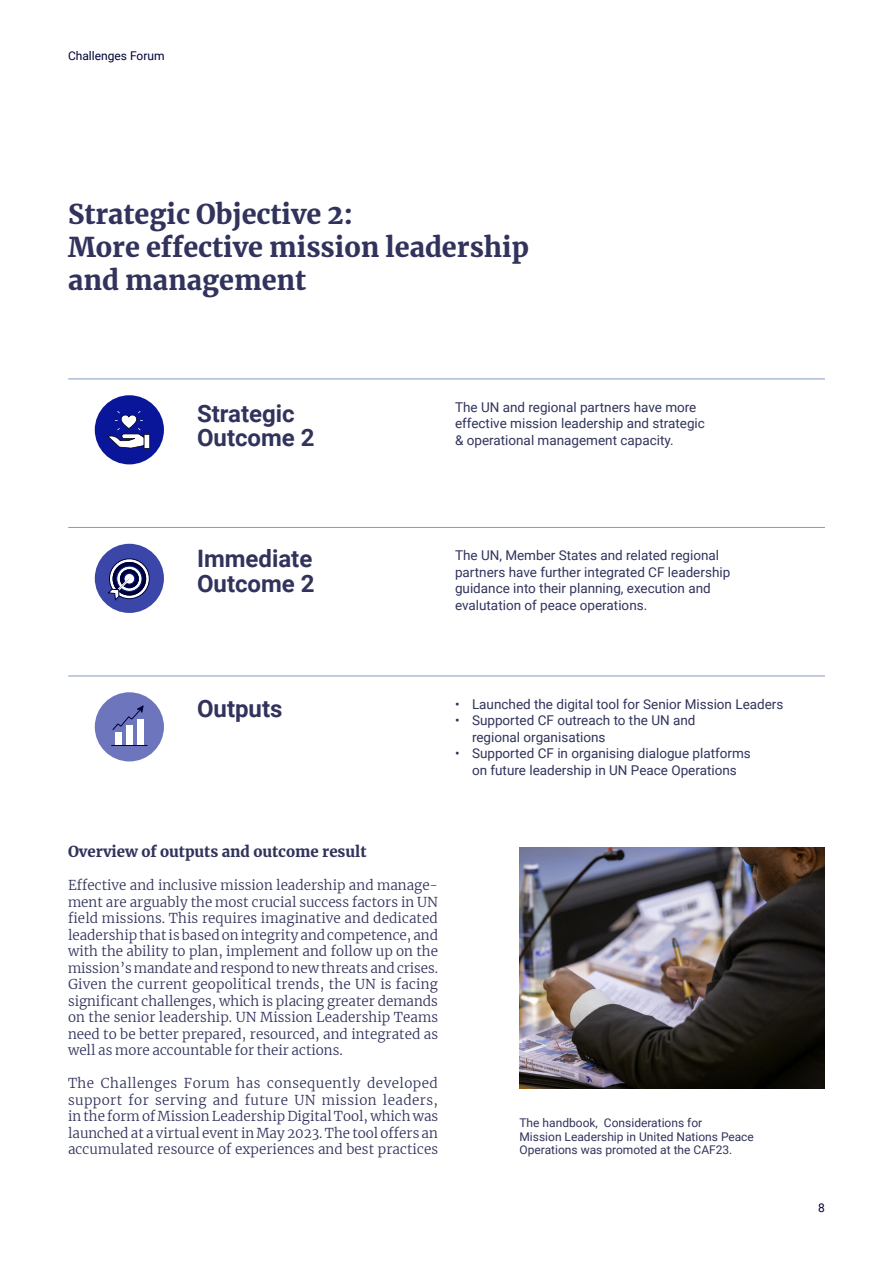
<style>
.page{position:relative;width:893px;height:1263px;background:#fff}
.page>*{position:absolute;margin:0;border:0;box-sizing:border-box;transform-origin:0 0}
.Headline_3{font:700 27px/33px "Merriweather";color:#31335c}
.Headline_infographics{font:700 24px/24px "Roboto";color:#31335c}
.Intermediate_headline_1{font:700 15px "Merriweather";color:#31335c}
.Body{font:300 13.5px/16.5px "Merriweather";color:#31335c}
.Body_infographics{font:13.5px/16.5px "Roboto";color:#31335c}
.Body_infographics-2{font:12px/13.5px "Roboto";color:#31335c}
.t1{font:12px "Roboto";color:#000038}
</style>
<div class="page">
<svg style="left:92px;top:392px;width:75px;height:75px;fill:#0a169a"></svg>
<svg style="left:107px;top:411px;width:43px;height:38px"></svg>
<div style="left:93px;top:542px;width:72px;height:72px;background:#3b47a8;border-radius:50%"></div>
<div style="left:92px;top:541px;width:75px;height:75px;border:3px solid #fff;border-radius:50%"></div>
<svg style="left:107px;top:558px;width:43px;height:43px"></svg>
<hr style="left:68px;top:379px;width:757px;height:1px;background:#8499bd">
<hr style="left:68px;top:527px;width:757px;height:1px;background:#8499bd">
<hr style="left:68px;top:676px;width:757px;height:1px;background:#8499bd">
<div style="left:93px;top:691px;width:72px;height:72px;background:#6d75bd;border-radius:50%"></div>
<div style="left:92px;top:689px;width:75px;height:75px;border:3px solid #fff;border-radius:50%"></div>
<svg style="left:111px;top:705px;width:37px;height:41px"></svg>
<img style="left:519px;top:848px;width:306px;height:240px">
<p class="t1" style="left:68px;top:47px;width:98px">Challenges Forum</p>
<p class="Headline_3" style="left:68px;top:197px;width:463px">Strategic Objective 2:<br>More effective mission leadership and management</p>
<p class="Headline_infographics" style="left:197px;top:400px;width:119px">Strategic<br>Outcome 2</p>
<p class="Body_infographics" style="left:455px;top:398px;width:251px">The UN and regional partners have more effective mission leadership and strategic &amp; operational management capacity.</p>
<p class="Headline_infographics" style="left:197px;top:546px;width:119px">Immediate<br>Outcome 2</p>
<p class="Body_infographics" style="left:455px;top:546px;width:277px">The UN, Member States and related regional partners have further integrated CF leadership guidance into their planning, execution and evalutation of peace operations.</p>
<p class="Headline_infographics" style="left:197px;top:695px;width:87px">Outputs</p>
<p class="Body_infographics" style="left:455px;top:695px;width:330px">• Launched the digital tool for Senior Mission Leaders</p>
<p class="Body_infographics" style="left:472px;top:711px;width:225px;text-indent:-17px">• Supported CF outreach to the UN and regional organisations</p>
<p class="Body_infographics" style="left:455px;top:744px;width:297px;text-align:center">• Supported CF in organising dialogue platforms on future leadership in UN Peace Operations</p>
<p class="Intermediate_headline_1" style="left:68px;top:842px;width:300px">Overview of outputs and outcome result</p>
<p class="Body" style="left:68px;top:876px;width:372px">Effective and inclusive mission leadership and manage&shy;ment are arguably the most crucial success factors in UN field missions. This requires imaginative and dedicated leadership that is based on integrity and competence, and with the ability to plan, implement and follow up on the mission’s mandate and respond to new threats and crises.<br>Given the current geopolitical trends, the UN is facing significant challenges, which is placing greater demands on the senior leadership. UN Mission Leadership Teams need to be better prepared, resourced, and integrated as well as more accountable for their actions.</p>
<p class="Body" style="left:68px;top:1074px;width:372px;text-align:justify">The Challenges Forum has consequently developed support for serving and future UN mission leaders, in the form of Mission Leadership Digital Tool, which was launched at a virtual event in May 2023. The tool offers an accumulated resource of experiences and best practices</p>
<p class="Body_infographics-2" style="left:519px;top:1116px;width:236px">The handbook, Considerations for<br>Mission Leadership in United Nations Peace<br>Operations was promoted at the CAF23.</p>
<p class="t1" style="left:818px;top:1199px;width:8px">8</p>
</div>
